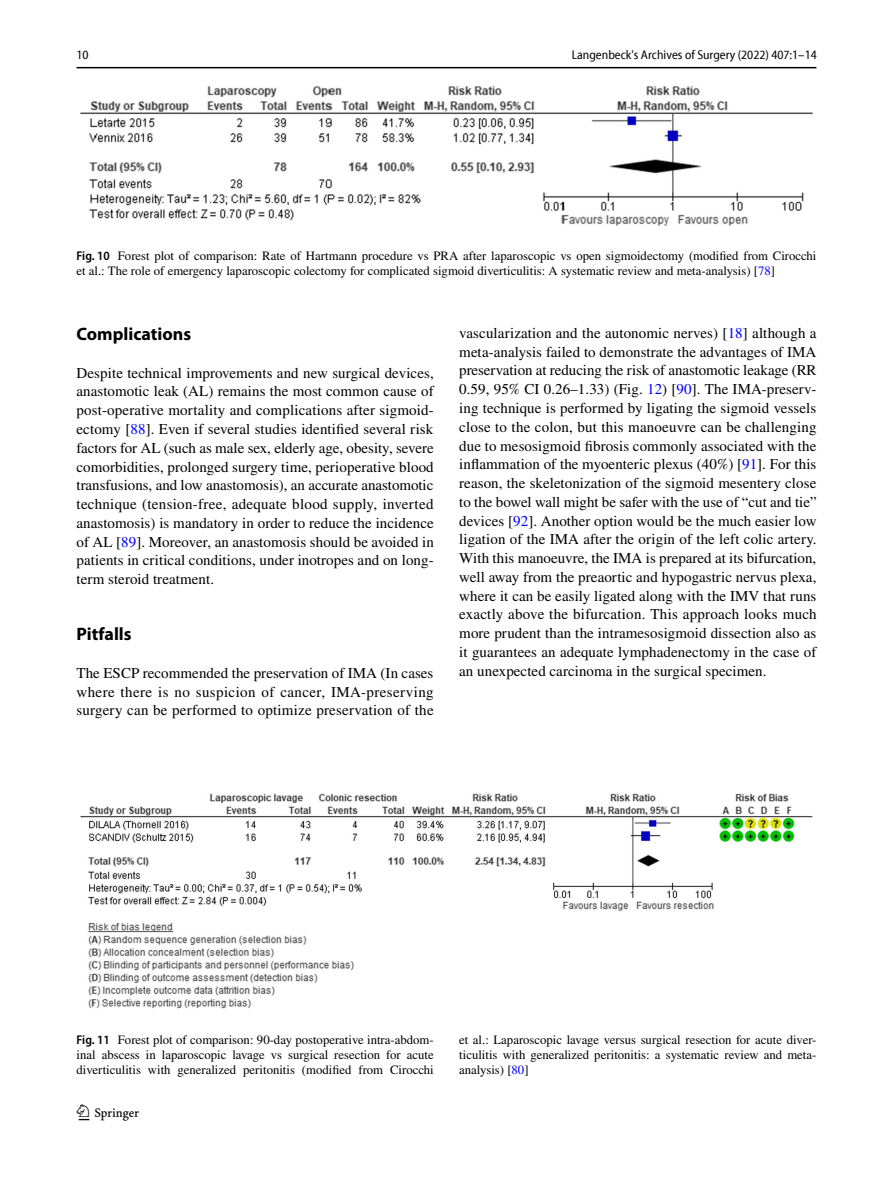
<style>
.page{position:relative;width:893px;height:1187px;background:#fff}
.page>*{position:absolute;margin:0;border:0;box-sizing:border-box;transform-origin:0 0}
.t1{font:22.5px "Springnew Regular 2";color:#000}
.t2{font:700 18px "Myriad Pro";color:#000}
.t3{font:15px/18.8px "STIX";letter-spacing:.005em;color:#000;text-align:justify}
.t4{font:12.75px/15px "STIX";color:#000;text-align:justify}
.t5{font:semi-condensed 12.75px "Myriad Pro Unic";color:#000}
.s1{font-family:"Myriad Pro";font-weight:600;font-stretch:semi-condensed}
.s2{color:#00f}
</style>
<div class="page">
<hr style="left:77px;top:67px;width:739px;height:1px;background:#000">
<img style="left:81px;top:87px;width:731px;height:138px">
<img style="left:81px;top:793px;width:731px;height:215px">
<p class="t5" style="left:77px;top:50px;width:14px">10</p>
<p class="t5" style="left:572px;top:50px;width:247px">Langenbeck's Archives of Surgery (2022) 407:1–14</p>
<p class="t4" style="left:77px;top:249px;width:741px"><span class="s1">Fig. 10</span> Forest plot of comparison: Rate of Hartmann procedure vs PRA after laparoscopic vs open sigmoidectomy (modified from Cirocchi et al.: The role of emergency laparoscopic colectomy for complicated sigmoid diverticulitis: A systematic review and meta-analysis) [<span class="s2">78</span>]</p>
<p class="t2" style="left:77px;top:322px;width:116px">Complications</p>
<p class="t3" style="left:77px;top:364px;width:359px">Despite technical improvements and new surgical devices, anastomotic leak (AL) remains the most common cause of post-operative mortality and complications after sigmoid&shy;ectomy [<span class="s2">88</span>]. Even if several studies identified several risk factors for AL (such as male sex, elderly age, obesity, severe comorbidities, prolonged surgery time, perioperative blood transfusions, and low anastomosis), an accurate anastomotic technique (tension-free, adequate blood supply, inverted anastomosis) is mandatory in order to reduce the incidence of AL [<span class="s2">89</span>]. Moreover, an anastomosis should be avoided in patients in critical conditions, under inotropes and on long&shy;term steroid treatment.</p>
<p class="t2" style="left:77px;top:622px;width:57px">Pitfalls</p>
<p class="t3" style="left:77px;top:664px;width:359px">The ESCP recommended the preservation of IMA (In cases where there is no suspicion of cancer, IMA-preserving surgery can be performed to optimize preservation of the</p>
<p class="t3" style="left:459px;top:324px;width:359px">vascularization and the autonomic nerves) [<span class="s2">18</span>] although a meta-analysis failed to demonstrate the advantages of IMA preservation at reducing the risk of anastomotic leakage (RR 0.59, 95% CI 0.26–1.33) (Fig. <span class="s2">12</span>) [<span class="s2">90</span>]. The IMA-preserv&shy;ing technique is performed by ligating the sigmoid vessels close to the colon, but this manoeuvre can be challenging due to mesosigmoid fibrosis commonly associated with the inflammation of the myoenteric plexus (40%) [<span class="s2">91</span>]. For this reason, the skeletonization of the sigmoid mesentery close to the bowel wall might be safer with the use of “cut and tie” devices [<span class="s2">92</span>]. Another option would be the much easier low ligation of the IMA after the origin of the left colic artery.<br>With this manoeuvre, the IMA is prepared at its bifurcation, well away from the preaortic and hypogastric nervus plexa, where it can be easily ligated along with the IMV that runs exactly above the bifurcation. This approach looks much more prudent than the intramesosigmoid dissection also as it guarantees an adequate lymphadenectomy in the case of an unexpected carcinoma in the surgical specimen.</p>
<p class="t4" style="left:77px;top:1032px;width:359px"><span class="s1">Fig. 11</span> Forest plot of comparison: 90-day postoperative intra-abdom&shy;inal abscess in laparoscopic lavage vs surgical resection for acute diverticulitis with generalized peritonitis (modified from Cirocchi</p>
<p class="t4" style="left:459px;top:1032px;width:359px">et al.: Laparoscopic lavage versus surgical resection for acute diver&shy;ticulitis with generalized peritonitis: a systematic review and meta&shy;analysis) [<span class="s2">80</span>]</p>
<h1 class="t1" style="left:79px;top:1104px;width:62px">1 3</h1>
</div>
